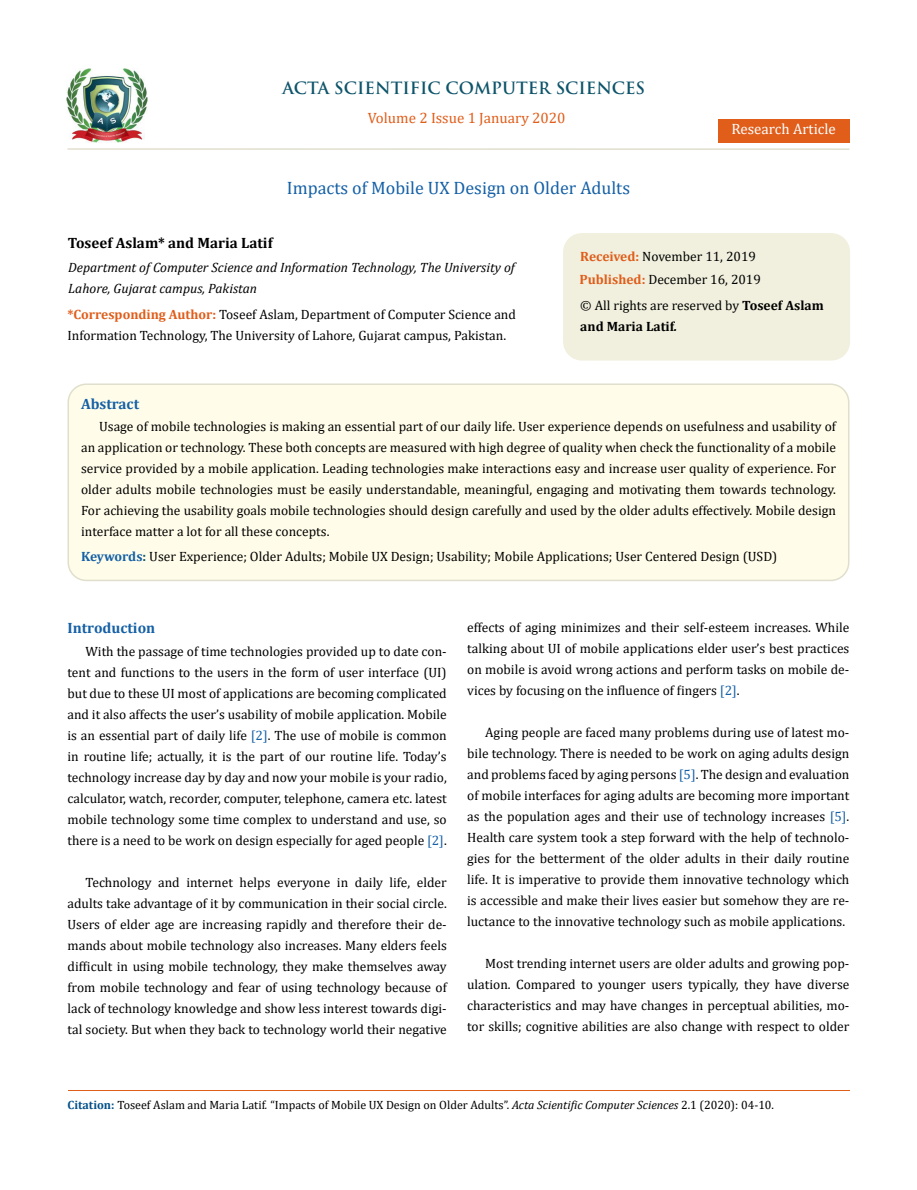
<style>
.page{position:relative;width:917px;height:1190px;background:#fff}
.page>*{position:absolute;margin:0;border:0;box-sizing:border-box;transform-origin:0 0}
.t1{font:18px "Cambria";color:#1560a6}
.t2{font:700 16.5px "Trajan Pro";color:#0e546a}
.t3{font:700 15px "Cambria";color:#000}
.t4{font:15px "Cambria";color:#e05d1a}
.t5{font:700 15px "Cambria";color:#1560a6}
.t6{font:15px "Cambria";color:#fff}
.t7{font:13.5px/21px "Cambria";color:#000;text-align:justify}
.t8{font:italic 13.5px/21px "Cambria";color:#000}
.t9{font:700 13.5px/21px "Cambria";color:#000}
.t10{font:12px "Cambria";color:#000}
.s1{font-weight:700;color:#e05d1a}
.s2{font-weight:400}
.s3{font-style:italic}
.s4{font-weight:700;color:#1560a6}
.s5{font-weight:700;color:#0e546a}
.s6{color:#1560a6}
.s7{font-weight:700;color:#035089}
</style>
<div class="page">
<img style="left:67px;top:68px;width:80px;height:74px">
<div style="left:717px;top:119px;width:132px;height:23px;background:#e05d1a"></div>
<div style="left:68px;top:384px;width:780px;height:196px;background:#fffde9;border-radius:18px"></div>
<div style="left:67px;top:383px;width:782px;height:198px;border:2px solid #e0dfcd;border-radius:18px"></div>
<div style="left:564px;top:234px;width:285px;height:126px;background:#f1f0de;border-radius:18px"></div>
<div style="left:563px;top:233px;width:287px;height:127px;border:2px solid #f1f0de;border-radius:18px"></div>
<hr style="left:68px;top:1090px;width:781px;height:1px;background:#e05d1a">
<hr style="left:67px;top:148px;width:782px;height:2px;background:#e0dfcd">
<p class="t2" style="left:282px;top:77px;width:364px">ACTA SCIENTIFIC COMPUTER SCIENCES</p>
<p class="t4" style="left:368px;top:109px;width:199px">Volume 2 Issue 1 January 2020</p>
<h1 class="t1" style="left:287px;top:177px;width:345px">Impacts of Mobile UX Design on Older Adults</h1>
<p class="t6" style="left:731px;top:120px;width:106px">Research Article</p>
<p class="t3" style="left:68px;top:233px;width:206px">Toseef Aslam* and Maria Latif</p>
<p class="t8" style="left:68px;top:257px;width:448px">Department of Computer Science and Information Technology, The University of<br>Lahore, Gujarat campus, Pakistan</p>
<p class="t7" style="left:67px;top:304px;width:450px"><span class="s1">*Corresponding Author:</span> Toseef Aslam, Department of Computer Science and<br>Information Technology, The University of Lahore, Gujarat campus, Pakistan.</p>
<p class="t7" style="left:579px;top:245px;width:183px;line-height:23px"><span class="s1">Received:</span> November 11, 2019<br><span class="s1">Published:</span> December 16, 2019</p>
<p class="t9" style="left:580px;top:294px;width:245px"><span class="s2">© All rights are reserved by</span> Toseef Aslam and Maria Latif<span class="s3">.</span></p>
<p class="t5" style="left:81px;top:393px;width:60px">Abstract</p>
<p class="t7" style="left:81px;top:416px;width:756px;text-indent:18px">Usage of mobile technologies is making an essential part of our daily life. User experience depends on usefulness and usability of an application or technology. These both concepts are measured with high degree of quality when check the functionality of a mobile service provided by a mobile application. Leading technologies make interactions easy and increase user quality of experience. For older adults mobile technologies must be easily understandable, meaningful, engaging and motivating them towards technology.<br>For achieving the usability goals mobile technologies should design carefully and used by the older adults effectively. Mobile design interface matter a lot for all these concepts.</p>
<p class="t7" style="left:81px;top:545px;width:698px"><span class="s4">Keywords</span><span class="s5">:</span> User Experience; Older Adults; Mobile UX Design; Usability; Mobile Applications; User Centered Design (USD)</p>
<p class="t5" style="left:67px;top:617px;width:89px">Introduction</p>
<p class="t7" style="left:467px;top:617px;width:384px">effects of aging minimizes and their self-esteem increases. While talking about UI of mobile applications elder user’s best practices on mobile is avoid wrong actions and perform tasks on mobile de&shy;vices by focusing on the influence of fingers <span class="s6">[2]</span>.</p>
<p class="t7" style="left:467px;top:722px;width:384px;text-indent:18px">Aging people are faced many problems during use of latest mo&shy;bile technology. There is needed to be work on aging adults design and problems faced by aging persons <span class="s6">[5]</span>. The design and evaluation of mobile interfaces for aging adults are becoming more important as the population ages and their use of technology increases <span class="s6">[5]</span>.<br>Health care system took a step forward with the help of technolo&shy;gies for the betterment of the older adults in their daily routine life. It is imperative to provide them innovative technology which is accessible and make their lives easier but somehow they are re&shy;luctance to the innovative technology such as mobile applications.</p>
<p class="t7" style="left:467px;top:953px;width:384px;text-indent:18px">Most trending internet users are older adults and growing pop&shy;ulation. Compared to younger users typically, they have diverse characteristics and may have changes in perceptual abilities, mo&shy;tor skills; cognitive abilities are also change with respect to older</p>
<p class="t7" style="left:67px;top:640px;width:381px;text-indent:18px">With the passage of time technologies provided up to date con&shy;tent and functions to the users in the form of user interface (UI) but due to these UI most of applications are becoming complicated and it also affects the user’s usability of mobile application. Mobile is an essential part of daily life <span class="s6">[2]</span>. The use of mobile is common in routine life; actually, it is the part of our routine life. Today’s technology increase day by day and now your mobile is your radio, calculator, watch, recorder, computer, telephone, camera etc. latest mobile technology some time complex to understand and use, so there is a need to be work on design especially for aged people <span class="s6">[2]</span>.</p>
<p class="t7" style="left:67px;top:871px;width:381px;text-indent:18px">Technology and internet helps everyone in daily life, elder adults take advantage of it by communication in their social circle.<br>Users of elder age are increasing rapidly and therefore their de&shy;mands about mobile technology also increases. Many elders feels difficult in using mobile technology, they make themselves away from mobile technology and fear of using technology because of lack of technology knowledge and show less interest towards digi&shy;tal society. But when they back to technology world their negative</p>
<p class="t10" style="left:68px;top:1098px;width:708px"><span class="s7">Citation:</span> Toseef Aslam and Maria Latif<span class="s3">.</span> “Impacts of Mobile UX Design on Older Adults”. <span class="s3">Acta Scientific Computer Sciences</span> 2.1 (2020): 04-10.</p>
</div>
